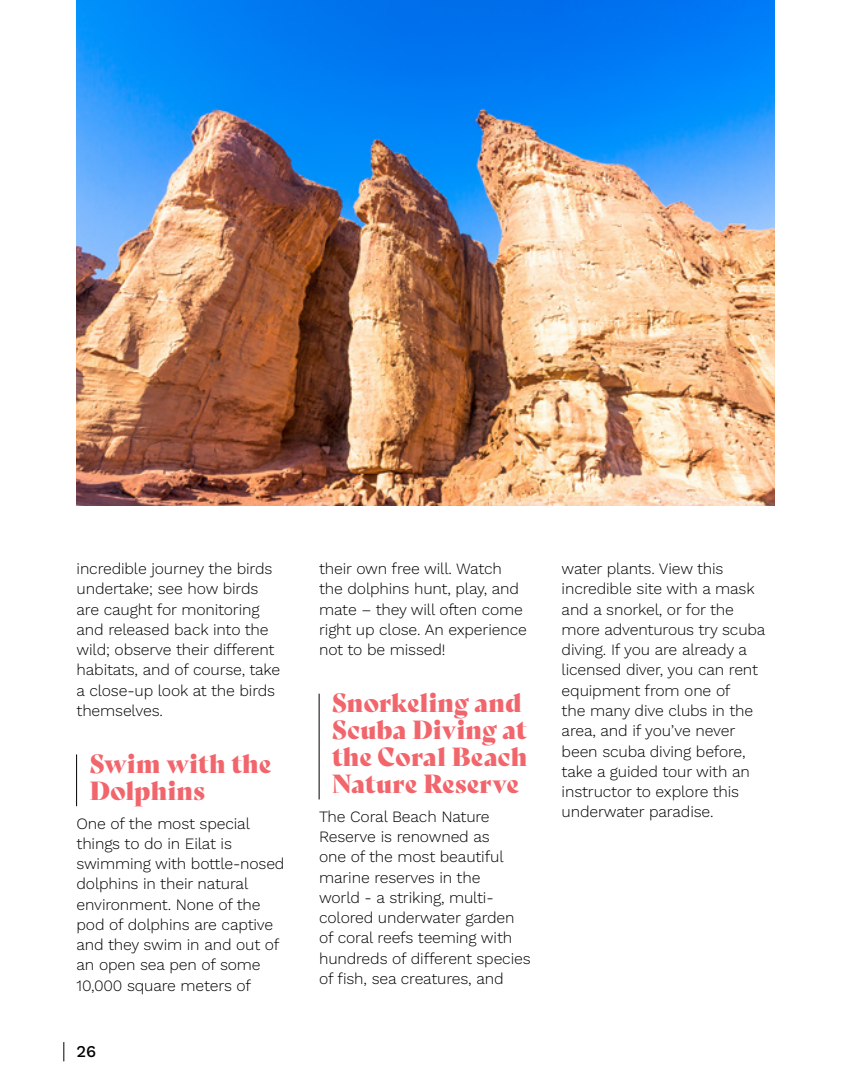
<style>
.page{position:relative;width:851px;height:1085px;background:#fff}
.page>*{position:absolute;margin:0;border:0;box-sizing:border-box;transform-origin:0 0}
.title_3{font:25.5px/27px "Bely Display";color:#f1666c}
.t1{font:16.5px "Work Sans";color:#000}
.body{font:15.75px/20.2px "Work Sans";letter-spacing:-.01em;color:#000}
</style>
<div class="page">
<svg style="left:63px;top:1042px;width:1px;height:19px"></svg>
<img style="left:77px;top:0;width:697px;height:505px">
<hr style="left:76px;top:754px;width:1px;height:52px;background:#000">
<hr style="left:319px;top:693px;width:1px;height:106px;background:#000">
<p class="body" style="left:77px;top:558px;width:205px">incredible journey the birds undertake; see how birds are caught for monitoring and released back into the wild; observe their different habitats, and of course, take a close-up look at the birds themselves.</p>
<p class="title_3" style="left:89px;top:747px;width:183px">Swim with the<br>Dolphins</p>
<p class="body" style="left:77px;top:812px;width:209px">One of the most special things to do in Eilat is swimming with bottle-nosed dolphins in their natural environment. None of the pod of dolphins are captive and they swim in and out of an open sea pen of some<br>10,000 square meters of</p>
<p class="t1" style="left:77px;top:1038px;width:21px">26</p>
<p class="body" style="left:319px;top:558px;width:209px">their own free will. Watch the dolphins hunt, play, and mate – they will often come right up close. An experience not to be missed!</p>
<p class="title_3" style="left:332px;top:687px;width:197px">Snorkeling and<br>Scuba Diving at the Coral Beach<br>Nature Reserve</p>
<p class="body" style="left:319px;top:805px;width:213px">The Coral Beach Nature<br>Reserve is renowned as<br>one of the most beautiful marine reserves in the<br>world - a striking, multi&shy;colored underwater garden of coral reefs teeming with hundreds of different species of fish, sea creatures, and</p>
<p class="body" style="left:561px;top:558px;width:205px">water plants. View this incredible site with a mask and a snorkel, or for the more adventurous try scuba diving. If you are already a licensed diver, you can rent equipment from one of<br>the many dive clubs in the area, and if you’ve never been scuba diving before, take a guided tour with an instructor to explore this underwater paradise.</p>
</div>
